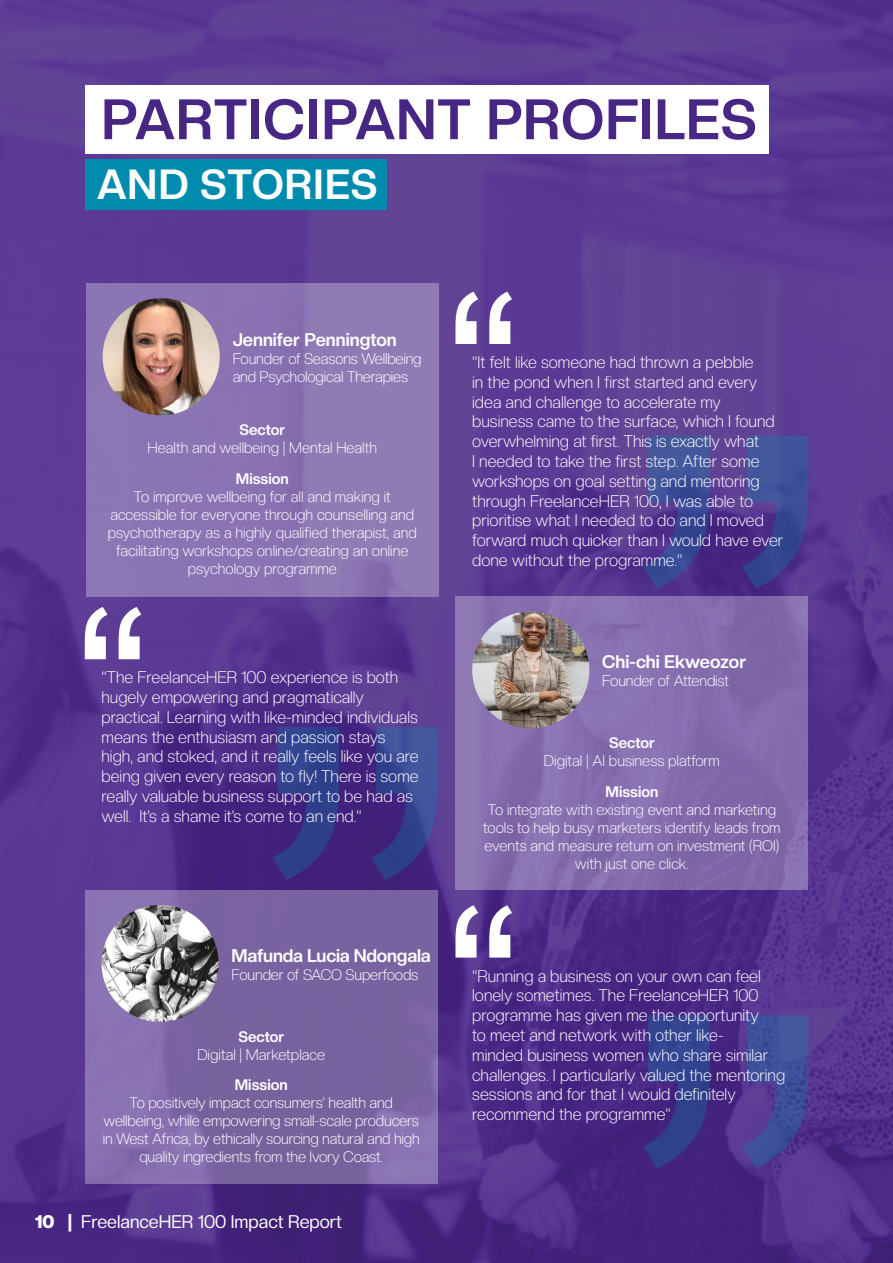
<style>
.page{position:relative;width:893px;height:1263px;background:#fff}
.page>*{position:absolute;margin:0;border:0;box-sizing:border-box;transform-origin:0 0}
.Page_title{font:700 55.95px "Creato Display";letter-spacing:.015em;color:#482683}
.Page_title-2{font:700 41.4px "Creato Display";letter-spacing:.025em;color:#fff}
.t1{font:700 18px "Creato Display";color:#fff}
.t2{font:18px "Creato Display";color:#fff}
.t3{font:300 16.5px/19.8px "Creato Display";color:#fff}
.t4{font:300 15px/18px "Creato Display";letter-spacing:-.01em;color:#fff;text-align:center}
.t5{font:700 15px "Creato Display";color:#fff}
.s1{font-weight:900}
</style>
<div class="page">
<img style="left:0;top:0;width:893px;height:1263px">
<div style="left:85px;top:85px;width:683px;height:69px;background:#fff"></div>
<div style="left:85px;top:159px;width:301px;height:51px;background:#008bae"></div>
<svg style="left:643px;top:436px;width:165px;height:153px;background:#464091"></svg>
<svg style="left:455px;top:292px;width:57px;height:52px"></svg>
<div style="left:86px;top:284px;width:353px;height:313px;background:#8c75b4"></div>
<img style="left:103px;top:298px;width:117px;height:117px;border-radius:59px">
<svg style="left:643px;top:1015px;width:165px;height:153px;background:#403a8d"></svg>
<svg style="left:455px;top:905px;width:57px;height:52px"></svg>
<svg style="left:272px;top:727px;width:166px;height:153px;background:#3a3486"></svg>
<svg style="left:85px;top:607px;width:56px;height:52px"></svg>
<svg style="left:85px;top:890px;width:353px;height:293px;background:#7c66a4"></svg>
<img style="left:102px;top:905px;width:117px;height:117px;border-radius:59px">
<div style="left:455px;top:597px;width:353px;height:293px;background:#856dae"></div>
<img style="left:472px;top:611px;width:117px;height:117px;border-radius:59px">
<p class="Page_title" style="left:101px;top:86px;width:657px">PARTICIPANT PROFILES</p>
<p class="Page_title-2" style="left:97px;top:160px;width:282px">AND STORIES</p>
<p class="t1" style="left:233px;top:329px;width:166px">Jennifer Pennington</p>
<p class="t4" style="left:233px;top:349px;width:191px;text-align:left">Founder of Seasons Wellbeing and Psychological Therapies</p>
<p class="t5" style="left:239px;top:421px;width:47px">Sector</p>
<p class="t4" style="left:148px;top:438px;width:231px">Health and wellbeing | Mental Health</p>
<p class="t5" style="left:236px;top:469px;width:54px">Mission</p>
<p class="t4" style="left:108px;top:487px;width:310px">To improve wellbeing for all and making it accessible for everyone through counselling and psychotherapy as a highly qualified therapist, and facilitating workshops online/creating an online psychology programme</p>
<p class="t3" style="left:102px;top:667px;width:319px">“The FreelanceHER 100 experience is both hugely empowering and pragmatically practical. Learning with like-minded individuals means the enthusiasm and passion stays high, and stoked, and it really feels like you are being given every reason to fly! There is some really valuable business support to be had as well. It’s a shame it’s come to an end.”</p>
<p class="t1" style="left:232px;top:944px;width:201px">Mafunda Lucia Ndongala</p>
<p class="t4" style="left:232px;top:965px;width:188px">Founder of SACO Superfoods</p>
<p class="t5" style="left:238px;top:1027px;width:47px">Sector</p>
<p class="t4" style="left:197px;top:1045px;width:129px">Digital | Marketplace</p>
<p class="t5" style="left:235px;top:1076px;width:54px">Mission</p>
<p class="t4" style="left:103px;top:1094px;width:319px">To positively impact consumers’ health and wellbeing, while empowering small-scale producers in West Africa, by ethically sourcing natural and high quality ingredients from the Ivory Coast.</p>
<p class="t2" style="left:35px;top:1211px;width:309px"><span class="s1">10 |</span> FreelanceHER 100 Impact Report</p>
<p class="t3" style="left:472px;top:352px;width:313px">“It felt like someone had thrown a pebble<br>in the pond when I first started and every idea and challenge to accelerate my business came to the surface, which I found overwhelming at first. This is exactly what<br>I needed to take the first step. After some workshops on goal setting and mentoring through FreelanceHER 100, I was able to prioritise what I needed to do and I moved forward much quicker than I would have ever done without the programme.”</p>
<p class="t1" style="left:602px;top:651px;width:145px">Chi-chi Ekweozor</p>
<p class="t4" style="left:602px;top:672px;width:128px">Founder of Attendist</p>
<p class="t5" style="left:609px;top:734px;width:47px">Sector</p>
<p class="t4" style="left:544px;top:751px;width:178px">Digital | AI business platform</p>
<p class="t5" style="left:606px;top:783px;width:54px">Mission</p>
<p class="t4" style="left:483px;top:800px;width:299px">To integrate with existing event and marketing tools to help busy marketers identify leads from events and measure return on investment (ROI) with just one click.</p>
<p class="t3" style="left:472px;top:965px;width:315px">“Running a business on your own can feel lonely sometimes. The FreelanceHER 100 programme has given me the opportunity<br>to meet and network with other like-<br>minded business women who share similar challenges. I particularly valued the mentoring sessions and for that I would definitely recommend the programme”</p>
</div>
